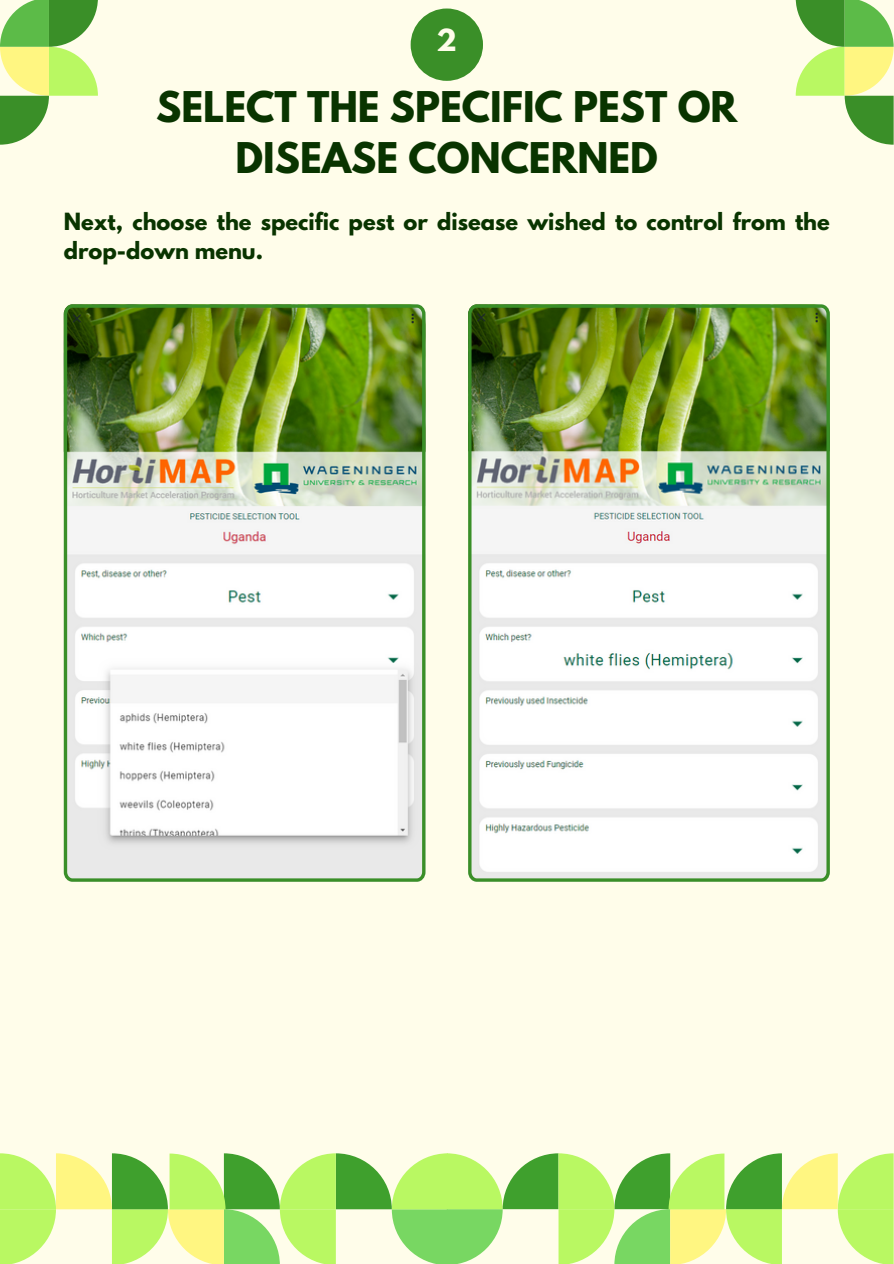
<style>
.page{position:relative;width:894px;height:1264px;background:#fff}
.page>*{position:absolute;margin:0;border:0;box-sizing:border-box;transform-origin:0 0}
.t1{font:700 37.5px/51.8px "League Spartan";color:#093400;text-align:center}
.t2{font:700 27px "League Spartan";color:#fffdea}
.t3{font:700 21px/29.2px "League Spartan";color:#093400}
</style>
<div class="page">
<div style="left:0;top:0;width:893px;height:1263px;background:#fffdea"></div>
<svg style="left:0;top:0;width:98px;height:144px"></svg>
<svg style="left:795px;top:0;width:98px;height:144px"></svg>
<div style="left:410px;top:9px;width:73px;height:72px;background:#3a8f28;border-radius:50%"></div>
<svg style="left:0;top:1153px;width:893px;height:110px"></svg>
<img style="left:64px;top:304px;width:361px;height:577px">
<img style="left:468px;top:304px;width:361px;height:577px">
<p class="t2" style="left:436px;top:27px;width:22px">2</p>
<p class="t1" style="left:156px;top:85px;width:582px">SELECT THE SPECIFIC PEST OR<br>DISEASE CONCERNED</p>
<p class="t3" style="left:64px;top:209px;width:767px">Next, choose the specific pest or disease wished to control from the drop-down menu.</p>
</div>
